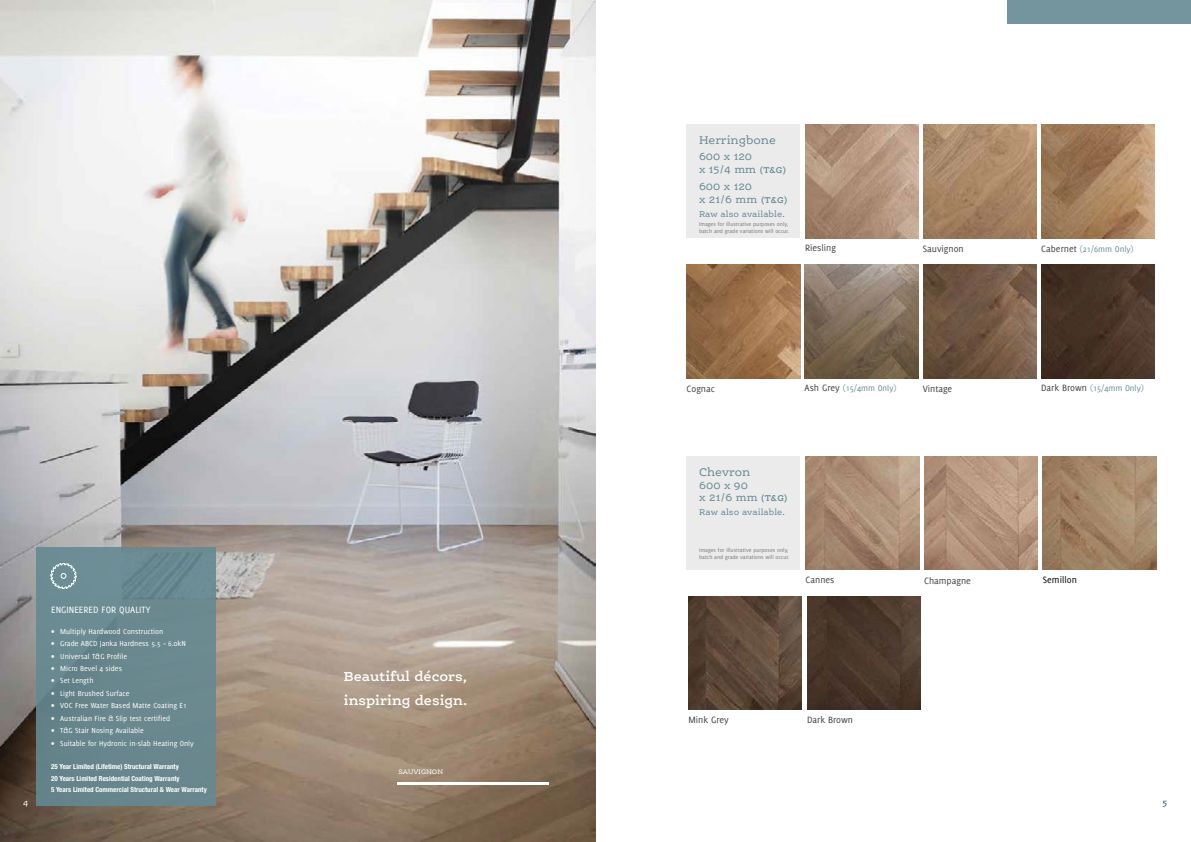
<style>
.page{position:relative;width:1191px;height:842px;background:#fff}
.page>*{position:absolute;margin:0;border:0;box-sizing:border-box;transform-origin:0 0}
.t1{font:600 14px/24px "Ernestine Pro";color:#fff}
.t2{font:12px "Ernestine Pro";color:#658992}
.t3{font:11px/12.8px "Ernestine Pro";color:#658992}
.t4{font:10px "Delicious";color:#414042}
.t5{font:10px "Delicious";color:#fff}
.t6{font:10px "Delicious";color:#000}
.t7{font:9px "Delicious";color:#658992}
.t8{font:9px "Ernestine Pro";color:#658992}
.t9{font:italic 9px "Ernestine Pro";color:#fff}
.t10{font:italic 9px "Ernestine Pro";color:#084964}
.t11{font:8px "Delicious";color:#fff}
.t12{font:700 condensed 7px/11.2px "Helvetica Neue";color:#fff}
.t13{font:7px "Ernestine Pro";color:#fff}
.t14{font:6px/7px "Delicious";color:#797b7d}
.s1{font-weight:600;font-size:9px}
.s2{font-size:10px;color:#414042}
</style>
<div class="page">
<img style="left:0;top:0;width:595px;height:842px">
<hr style="left:397px;top:782px;width:151px;height:3px;background:#fff">
<div style="left:36px;top:548px;width:179px;height:258px;background:#658992"></div>
<svg style="left:51px;top:563px;width:25px;height:26px"></svg>
<img style="left:595px;top:0;width:1px;height:842px">
<img style="left:805px;top:125px;width:113px;height:113px">
<img style="left:923px;top:125px;width:113px;height:113px">
<img style="left:686px;top:265px;width:114px;height:113px">
<img style="left:923px;top:265px;width:113px;height:113px">
<img style="left:1041px;top:265px;width:113px;height:113px">
<img style="left:805px;top:265px;width:113px;height:113px">
<div style="left:686px;top:125px;width:114px;height:113px;background:#ebebec"></div>
<img style="left:688px;top:596px;width:114px;height:114px">
<img style="left:1043px;top:456px;width:113px;height:114px">
<img style="left:924px;top:456px;width:113px;height:114px">
<img style="left:807px;top:596px;width:113px;height:114px">
<img style="left:805px;top:456px;width:114px;height:114px">
<div style="left:686px;top:456px;width:114px;height:114px;background:#ebebec"></div>
<img style="left:1041px;top:125px;width:114px;height:113px">
<div style="left:1006px;top:0;width:185px;height:23px;background:#74959d"></div>
<h2 class="t2" style="left:699px;top:133px;width:78px">Herringbone</h2>
<h3 class="t3" style="left:699px;top:150px;width:89px">600 x 120<br>x 15/4 mm <span class="s1">(T&amp;G)</span></h3>
<h3 class="t3" style="left:699px;top:180px;width:90px">600 x 120<br>x 21/6 mm <span class="s1">(T&amp;G)</span></h3>
<p class="t8" style="left:699px;top:208px;width:88px">Raw also available.</p>
<p class="t14" style="left:699px;top:220px;width:92px">Images for illustrative purposes only, batch and grade variations will occur.</p>
<p class="t4" style="left:805px;top:242px;width:32px">Riesling</p>
<p class="t4" style="left:922px;top:243px;width:42px">Sauvignon</p>
<p class="t7" style="left:1041px;top:244px;width:94px"><span class="s2">Cabernet</span> (21/6mm Only)</p>
<p class="t4" style="left:686px;top:383px;width:30px">Cognac</p>
<p class="t4" style="left:922px;top:383px;width:31px">Vintage</p>
<p class="t7" style="left:1041px;top:383px;width:104px"><span class="s2">Dark Brown</span> (15/4mm Only)</p>
<p class="t7" style="left:804px;top:383px;width:93px"><span class="s2">Ash Grey</span> (15/4mm Only)</p>
<p class="t5" style="left:51px;top:604px;width:101px">ENGINEERED FOR QUALITY</p>
<p class="t11" style="left:51px;top:626px;width:114px">• Multiply Hardwood Construction</p>
<p class="t11" style="left:51px;top:639px;width:136px">• Grade ABCD Janka Hardness 5.5 – 6.0kN</p>
<p class="t11" style="left:51px;top:651px;width:77px">• Universal T&amp;G Profile</p>
<p class="t11" style="left:51px;top:664px;width:72px">• Micro Bevel 4 sides</p>
<p class="t11" style="left:51px;top:676px;width:44px">• Set Length</p>
<p class="t11" style="left:51px;top:689px;width:80px">• Light Brushed Surface</p>
<p class="t11" style="left:51px;top:701px;width:137px">• VOC Free Water Based Matte Coating E1</p>
<p class="t11" style="left:51px;top:714px;width:120px">• Australian Fire &amp; Slip test certified</p>
<p class="t11" style="left:51px;top:726px;width:94px">• T&amp;G Stair Nosing Available</p>
<p class="t11" style="left:51px;top:738px;width:144px">• Suitable for Hydronic in-slab Heating Only</p>
<p class="t12" style="left:51px;top:761px;width:157px">25 Year Limited (Lifetime) Structural Warranty<br>20 Years Limited Residential Coating Warranty<br>5 Years Limited Commercial Structural &amp; Wear Warranty</p>
<h1 class="t1" style="left:344px;top:664px;width:125px">Beautiful décors, inspiring design.</h1>
<p class="t13" style="left:398px;top:767px;width:46px">SAUVIGNON</p>
<h2 class="t2" style="left:699px;top:465px;width:53px">Chevron</h2>
<h3 class="t3" style="left:699px;top:478px;width:90px">600 x 90<br>x 21/6 mm <span class="s1">(T&amp;G)</span></h3>
<p class="t8" style="left:699px;top:507px;width:88px">Raw also available.</p>
<p class="t14" style="left:699px;top:546px;width:92px">Images for illustrative purposes only, batch and grade variations will occur.</p>
<p class="t4" style="left:805px;top:574px;width:30px">Cannes</p>
<p class="t4" style="left:924px;top:575px;width:48px">Champagne</p>
<p class="t4" style="left:688px;top:714px;width:42px">Mink Grey</p>
<p class="t4" style="left:807px;top:714px;width:47px">Dark Brown</p>
<p class="t6" style="left:1043px;top:574px;width:35px">Semillon</p>
<p class="t9" style="left:23px;top:798px;width:7px">4</p>
<p class="t10" style="left:1162px;top:797px;width:6px">5</p>
</div>
